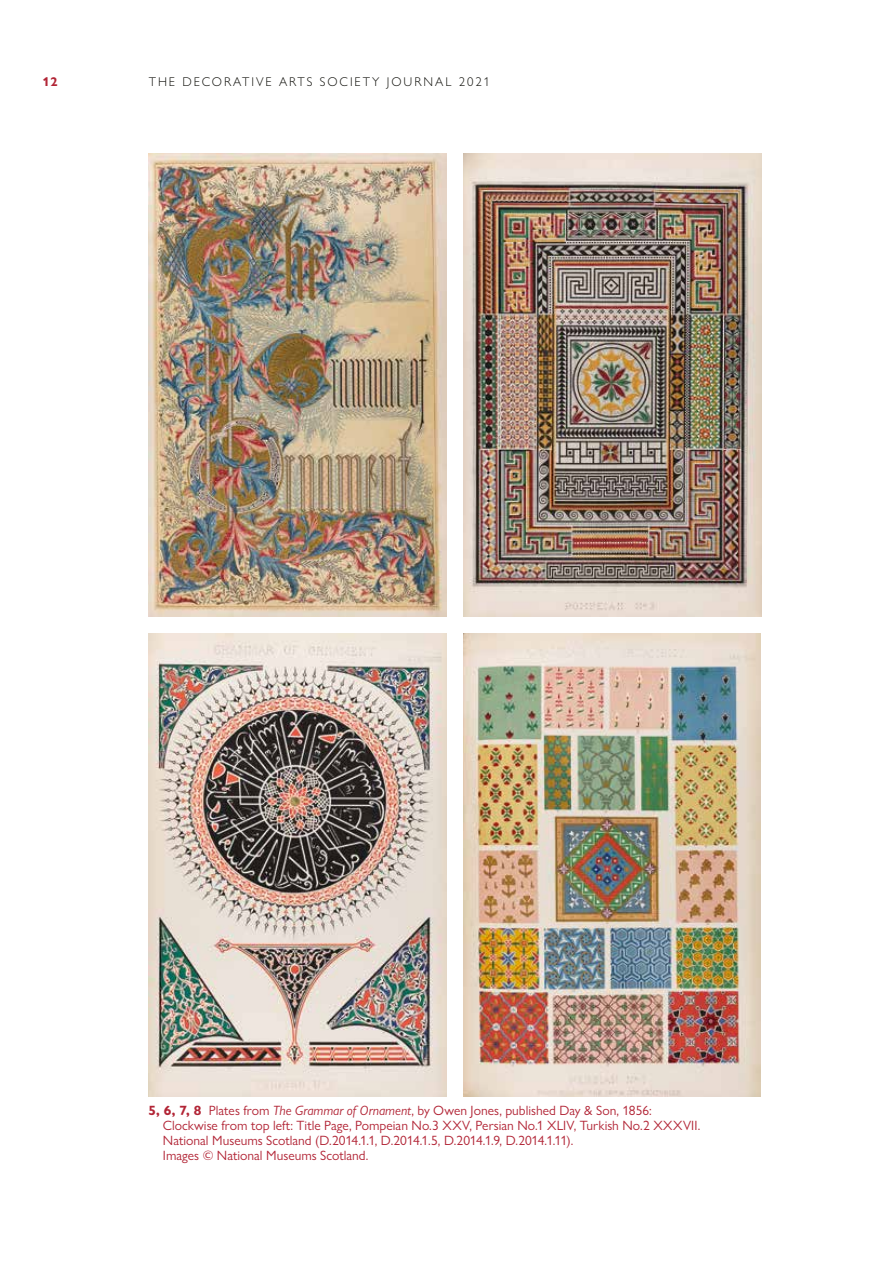
<style>
.page{position:relative;width:893px;height:1263px;background:#fff}
.page>*{position:absolute;margin:0;border:0;box-sizing:border-box;transform-origin:0 0}
.t1{font:13.5px/15px "Gill Sans Nova";color:#b22536}
.t2{font:300 12.75px "Gill Sans Nova";letter-spacing:.15em;color:#12120d}
.t3{font:700 12.75px "Gill Sans Nova";color:#b22536}
.s1{font-weight:700}
.s2{font-style:italic}
</style>
<div class="page">
<img style="left:148px;top:153px;width:298px;height:464px">
<img style="left:148px;top:633px;width:298px;height:463px">
<img style="left:463px;top:633px;width:297px;height:463px">
<img style="left:463px;top:153px;width:298px;height:464px">
<p class="t3" style="left:43px;top:74px;width:17px">12</p>
<p class="t2" style="left:149px;top:74px;width:343px">THE DECORATIVE ARTS SOCIETY JOURNAL 2021</p>
<p class="t1" style="left:163px;top:1103px;width:539px;text-indent:-14px"><span class="s1">5, 6, 7, 8</span> Plates from <span class="s2">The Grammar of Ornament</span>, by Owen Jones, published Day &amp; Son, 1856:<br>Clockwise from top left: Title Page, Pompeian No.3 XXV, Persian No.1 XLIV, Turkish No.2 XXXVII.<br>National Museums Scotland (D.2014.1.1, D.2014.1.5, D.2014.1.9, D.2014.1.11).<br>Images © National Museums Scotland.</p>
</div>
